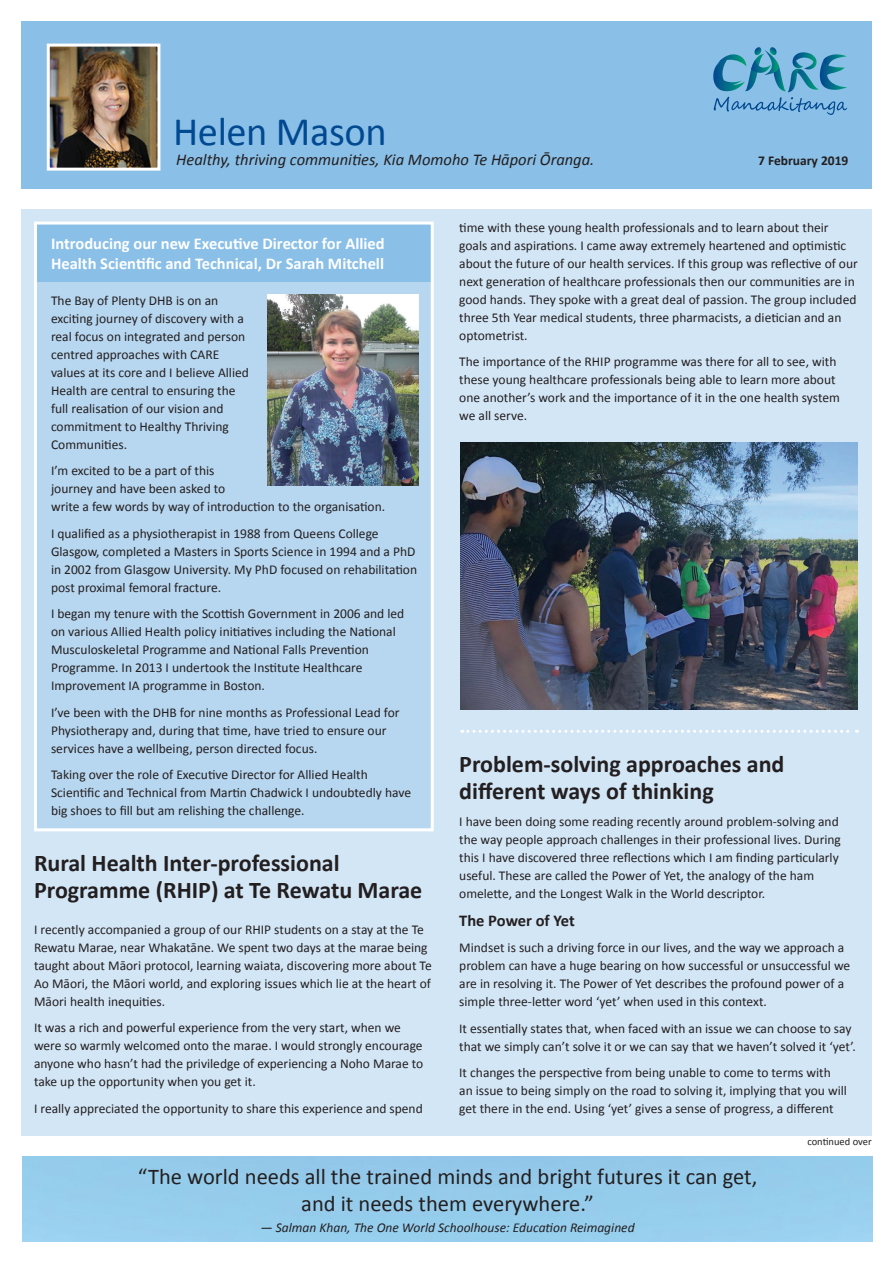
<style>
.page{position:relative;width:893px;height:1263px;background:#fff}
.page>*{position:absolute;margin:0;border:0;box-sizing:border-box;transform-origin:0 0}
.t1{font:40.5px "Calibri";letter-spacing:-.01em;color:#014990}
.t2{font:700 24px/27px "Calibri";color:#231f20}
.t3{font:22.5px/27px "Calibri";color:#231f20;text-align:center}
.t4{font:700 16.5px/19.8px "Calibri";color:#fff}
.t5{font:italic 16.5px "Calibri";color:#231f20}
.t6{font:700 16.5px "Calibri";color:#231f20}
.t7{font:13.5px/18px "Calibri";color:#231f20}
.t8{font:italic 13.5px "Calibri";color:#231f20}
.t9{font:700 13.5px "Calibri";color:#231f20}
.t10{font:10.5px "Calibri";color:#231f20}
</style>
<div class="page">
<div style="left:21px;top:209px;width:850px;height:926px;background:#d3e6f6"></div>
<div style="left:36px;top:223px;width:396px;height:607px;background:#b7d6ef"></div>
<div style="left:36px;top:223px;width:396px;height:59px;background:#8abfe7"></div>
<div style="left:34px;top:222px;width:400px;height:609px;border:3px solid #fff"></div>
<img style="left:268px;top:295px;width:150px;height:190px">
<div style="left:21px;top:21px;width:851px;height:168px;background:#8abfe7"></div>
<svg style="left:713px;top:47px;width:134px;height:68px"></svg>
<svg style="left:462px;top:730px;width:395px;height:3px"></svg>
<img style="left:51px;top:48px;width:105px;height:119px">
<div style="left:47px;top:44px;width:113px;height:127px;border:3px solid #fff"></div>
<img style="left:460px;top:442px;width:398px;height:267px">
<h1 class="t1" style="left:173px;top:106px;width:215px">Helen Mason</h1>
<p class="t5" style="left:176px;top:149px;width:420px">Healthy, thriving communities, Kia Momoho Te Hāpori Ōranga.</p>
<p class="t9" style="left:758px;top:152px;width:92px">7 February 2019</p>
<p class="t4" style="left:51px;top:233px;width:335px">Introducing our new Executive Director for Allied<br>Health Scientific and Technical, Dr Sarah Mitchell</p>
<p class="t7" style="left:51px;top:291px;width:199px">The Bay of Plenty DHB is on an exciting journey of discovery with a real focus on integrated and person centred approaches with CARE values at its core and I believe Allied<br>Health are central to ensuring the full realisation of our vision and commitment to Healthy Thriving<br>Communities.</p>
<p class="t7" style="left:51px;top:462px;width:336px">I’m excited to be a part of this<br>journey and have been asked to<br>write a few words by way of introduction to the organisation.</p>
<p class="t7" style="left:51px;top:524px;width:368px">I qualified as a physiotherapist in 1988 from Queens College Glasgow, completed a Masters in Sports Science in 1994 and a PhD in 2002 from Glasgow University. My PhD focused on rehabilitation post proximal femoral fracture.</p>
<p class="t7" style="left:51px;top:605px;width:355px">I began my tenure with the Scottish Government in 2006 and led on various Allied Health policy initiatives including the National Musculoskeletal Programme and National Falls Prevention Programme. In 2013 I undertook the Institute Healthcare Improvement IA programme in Boston.</p>
<p class="t7" style="left:51px;top:703px;width:350px">I’ve been with the DHB for nine months as Professional Lead for<br>Physiotherapy and, during that time, have tried to ensure our services have a wellbeing, person directed focus.</p>
<p class="t7" style="left:51px;top:766px;width:362px">Taking over the role of Executive Director for Allied Health<br>Scientific and Technical from Martin Chadwick I undoubtedly have big shoes to fill but am relishing the challenge.</p>
<h2 class="t2" style="left:34px;top:849px;width:390px">Rural Health Inter-professional<br>Programme (RHIP) at Te Rewatu Marae</h2>
<p class="t7" style="left:34px;top:920px;width:399px">I recently accompanied a group of our RHIP students on a stay at the Te Rewatu Marae, near Whakatāne. We spent two days at the marae being taught about Māori protocol, learning waiata, discovering more about Te Ao Māori, the Māori world, and exploring issues which lie at the heart of Māori health inequities.</p>
<p class="t7" style="left:34px;top:1019px;width:391px">It was a rich and powerful experience from the very start, when we were so warmly welcomed onto the marae. I would strongly encourage anyone who hasn’t had the priviledge of experiencing a Noho Marae to take up the opportunity when you get it.</p>
<p class="t7" style="left:34px;top:1099px;width:390px">I really appreciated the opportunity to share this experience and spend</p>
<p class="t7" style="left:459px;top:218px;width:400px">time with these young health professionals and to learn about their goals and aspirations. I came away extremely heartened and optimistic about the future of our health services. If this group was reflective of our next generation of healthcare professionals then our communities are in good hands. They spoke with a great deal of passion. The group included three 5th Year medical students, three pharmacists, a dietician and an optometrist.</p>
<p class="t7" style="left:459px;top:353px;width:382px">The importance of the RHIP programme was there for all to see, with these young healthcare professionals being able to learn more about one another’s work and the importance of it in the one health system we all serve.</p>
<h2 class="t2" style="left:459px;top:750px;width:327px">Problem-solving approaches and different ways of thinking</h2>
<p class="t7" style="left:459px;top:812px;width:383px">I have been doing some reading recently around problem-solving and the way people approach challenges in their professional lives. During this I have discovered three reflections which I am finding particularly useful. These are called the Power of Yet, the analogy of the ham omelette, and the Longest Walk in the World descriptor.</p>
<p class="t6" style="left:459px;top:910px;width:117px">The Power of Yet</p>
<p class="t7" style="left:459px;top:939px;width:393px">Mindset is such a driving force in our lives, and the way we approach a problem can have a huge bearing on how successful or unsuccessful we are in resolving it. The Power of Yet describes the profound power of a simple three-letter word ‘yet’ when used in this context.</p>
<p class="t7" style="left:459px;top:1019px;width:398px">It essentially states that, when faced with an issue we can choose to say that we simply can’t solve it or we can say that we haven’t solved it ‘yet’.</p>
<p class="t7" style="left:459px;top:1064px;width:389px">It changes the perspective from being unable to come to terms with an issue to being simply on the road to solving it, implying that you will get there in the end. Using ‘yet’ gives a sense of progress, a different</p>
<p class="t10" style="left:807px;top:1135px;width:66px">continued over</p>
<h3 class="t3" style="left:138px;top:1163px;width:621px">“The world needs all the trained minds and bright futures it can get, and it needs them everywhere.”</h3>
<p class="t8" style="left:260px;top:1218px;width:376px">― Salman Khan, The One World Schoolhouse: Education Reimagined</p>
</div>
